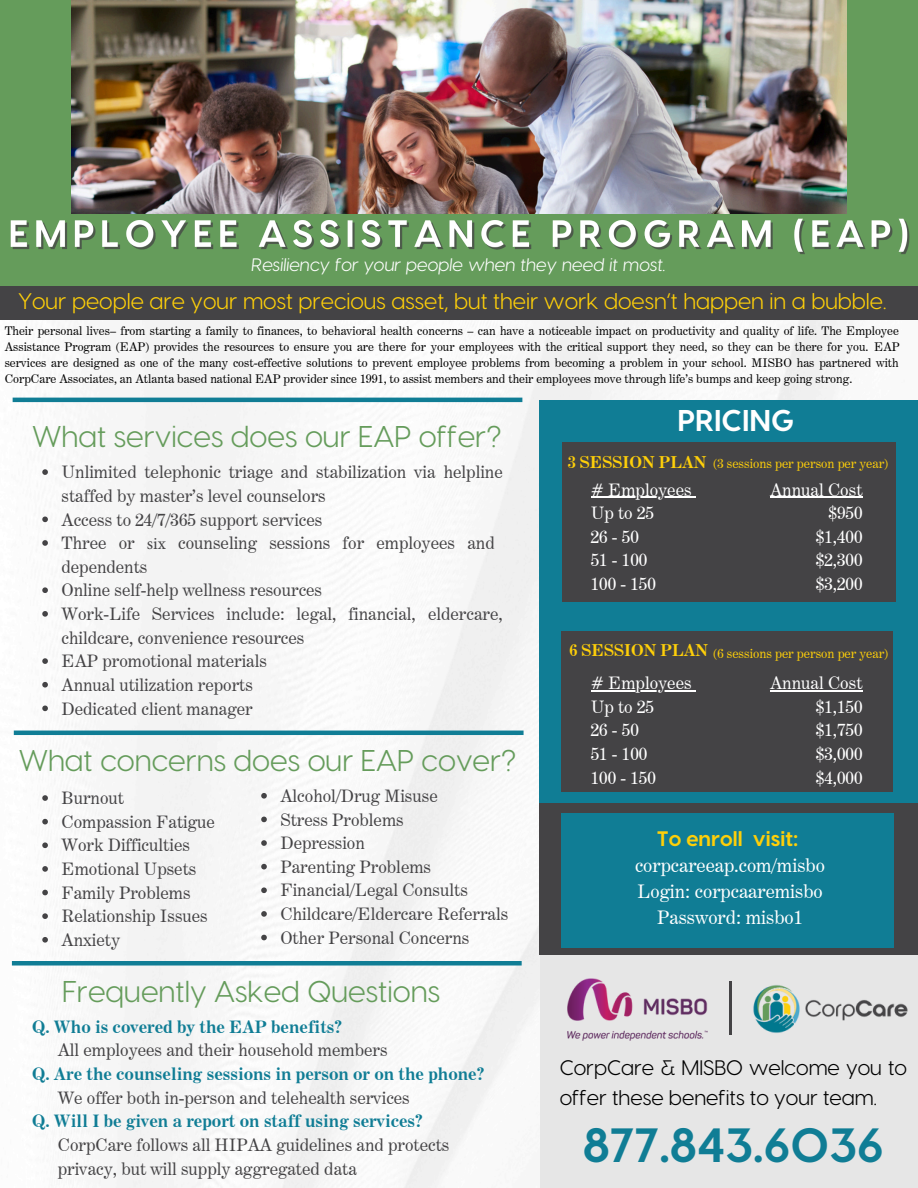
<style>
.page{position:relative;width:918px;height:1188px;background:#fff}
.page>*{position:absolute;margin:0;border:0;box-sizing:border-box;transform-origin:0 0}
.t1{font:54px "Visby CF";color:#444345}
.t2{font:700 48px "Visby CF";color:#107d95}
.t3{font:30px "Visby CF";color:#659c5b}
.t4{font:700 30px "Visby CF";color:#fff}
.t5{font:22.5px "Visby CF";color:#fecf09}
.t6{font:21px/29.2px "Visby CF";color:#000}
.t7{font:700 21px "Visby CF";color:#fecf09}
.t8{font:18.75px/25.8px "Century Expanded BT";color:#fff;text-align:center}
.t9{font:italic 18px "Visby CF";color:#fff}
.t10{font:17.25px/23.7px "Century Expanded BT";color:#444345}
.t11{font:17.25px/23.7px "Century Expanded BT";color:#fff}
.t12{font:700 17.25px "Century Expanded BT";color:#107d95}
.t13{font:700 16.5px "Century Expanded BT";color:#fecf09}
.t14{font:12.75px "Century Expanded BT";color:#fecf09}
.t15{font:12px/16px "Century Expanded BT";color:#000;text-align:justify}
.s1{font-family:"Minion Pro"}
</style>
<div class="page">
<img style="left:11px;top:288px;width:907px;height:900px">
<div style="left:0;top:0;width:918px;height:288px;background:#659c5b"></div>
<div style="left:540px;top:758px;width:378px;height:197px;background:#444345"></div>
<div style="left:540px;top:955px;width:378px;height:233px;background:#e6e6e6"></div>
<div style="left:540px;top:400px;width:378px;height:403px;background:#107d95"></div>
<div style="left:12px;top:961px;width:510px;height:5px;background:#107d95"></div>
<hr style="left:14px;top:731px;width:510px;height:4px;background:#107d95">
<div style="left:562px;top:442px;width:334px;height:160px;background:#444345"></div>
<div style="left:561px;top:631px;width:332px;height:161px;background:#444345"></div>
<div style="left:562px;top:813px;width:332px;height:134px;background:#107d95"></div>
<img style="left:71px;top:0;width:775px;height:209px">
<div style="left:0;top:286px;width:917px;height:34px;background:#444345"></div>
<hr style="left:13px;top:398px;width:509px;height:4px;background:#107d95">
<img style="left:568px;top:978px;width:139px;height:62px">
<img style="left:753px;top:985px;width:155px;height:48px">
<svg style="left:261px;top:793px;width:6px;height:6px"></svg>
<svg style="left:261px;top:817px;width:6px;height:5px"></svg>
<svg style="left:261px;top:840px;width:6px;height:6px"></svg>
<svg style="left:261px;top:864px;width:6px;height:5px"></svg>
<svg style="left:261px;top:887px;width:6px;height:6px"></svg>
<svg style="left:261px;top:911px;width:6px;height:6px"></svg>
<svg style="left:261px;top:935px;width:6px;height:5px"></svg>
<svg style="left:42px;top:795px;width:6px;height:6px"></svg>
<svg style="left:42px;top:819px;width:6px;height:5px"></svg>
<svg style="left:42px;top:842px;width:6px;height:6px"></svg>
<svg style="left:42px;top:866px;width:6px;height:6px"></svg>
<svg style="left:42px;top:890px;width:6px;height:5px"></svg>
<svg style="left:42px;top:913px;width:6px;height:6px"></svg>
<svg style="left:42px;top:937px;width:6px;height:6px"></svg>
<img style="left:10px;top:209px;width:900px;height:45px">
<svg style="left:42px;top:469px;width:6px;height:6px"></svg>
<svg style="left:42px;top:517px;width:6px;height:5px"></svg>
<svg style="left:42px;top:540px;width:6px;height:6px"></svg>
<svg style="left:42px;top:587px;width:6px;height:6px"></svg>
<svg style="left:42px;top:611px;width:6px;height:6px"></svg>
<svg style="left:42px;top:658px;width:6px;height:6px"></svg>
<svg style="left:42px;top:682px;width:6px;height:6px"></svg>
<svg style="left:42px;top:706px;width:6px;height:5px"></svg>
<hr style="left:591px;top:497px;width:101px;height:1px;background:#fff">
<hr style="left:770px;top:497px;width:93px;height:1px;background:#fff">
<hr style="left:591px;top:690px;width:101px;height:1px;background:#fff">
<hr style="left:770px;top:690px;width:93px;height:1px;background:#fff">
<p class="t9" style="left:252px;top:253px;width:416px">Resiliency for your people when they need it most.</p>
<h6 class="t5" style="left:18px;top:286px;width:870px">Your people are your most precious asset, but their work doesn’t happen in a bubble.</h6>
<h6 class="t15" style="left:5px;top:323px;width:897px">Their personal lives– from starting a family to finances, to behavioral health concerns – can have a noticeable impact on productivity and quality of life. The Employee Assistance Program (EAP) provides the resources to ensure you are there for your employees with the critical support they need, so they can be there for you. EAP services are designed as one of the many cost-effective solutions to prevent employee problems from becoming a problem in your school. MISBO has partnered with CorpCare Associates, an Atlanta based national EAP provider since 1991, to assist members and their employees move through life’s bumps and keep going strong.</h6>
<p class="t3" style="left:32px;top:417px;width:471px">What services does our EAP offer?</p>
<p class="t10" style="left:61px;top:460px;width:443px">Unlimited telephonic triage and stabilization via helpline staffed by master’s level counselors<br>Access to 24/7/365 support services<br>Three or <span class="s1">six</span> counseling sessions for employees and dependents<br>Online self-help wellness resources<br>Work-Life Services include: legal, financial, eldercare, childcare, convenience resources<br>EAP promotional materials<br>Annual utilization reports<br>Dedicated client manager</p>
<p class="t3" style="left:19px;top:741px;width:499px">What concerns does our EAP cover?</p>
<h6 class="t10" style="left:61px;top:786px;width:64px">Burnout</h6>
<p class="t10" style="left:61px;top:810px;width:155px">Compassion Fatigue</p>
<h4 class="t10" style="left:61px;top:833px;width:130px">Work Difficulties</h4>
<p class="t10" style="left:61px;top:857px;width:136px">Emotional Upsets</p>
<p class="t10" style="left:61px;top:881px;width:131px">Family Problems</p>
<p class="t10" style="left:61px;top:904px;width:148px">Relationship Issues</p>
<p class="t10" style="left:61px;top:928px;width:60px">Anxiety</p>
<h3 class="t10" style="left:280px;top:784px;width:159px">Alcohol/Drug Misuse</h3>
<p class="t10" style="left:280px;top:807px;width:125px">Stress Problems</p>
<h6 class="t10" style="left:280px;top:831px;width:86px">Depression</h6>
<h6 class="t10" style="left:280px;top:855px;width:152px">Parenting Problems</h6>
<p class="t10" style="left:280px;top:878px;width:189px">Financial/Legal Consults</p>
<p class="t10" style="left:280px;top:902px;width:229px">Childcare/Eldercare Referrals</p>
<h6 class="t10" style="left:280px;top:926px;width:190px">Other Personal Concerns</h6>
<p class="t3" style="left:62px;top:972px;width:380px">Frequently Asked Questions</p>
<p class="t12" style="left:32px;top:1016px;width:312px">Q. Who is covered by the EAP benefits?</p>
<p class="t10" style="left:58px;top:1038px;width:331px">All employees and their household members</p>
<p class="t12" style="left:32px;top:1063px;width:454px">Q. Are the counseling sessions in person or on the phone?</p>
<p class="t10" style="left:58px;top:1086px;width:354px">We offer both in-person and telehealth services</p>
<p class="t12" style="left:32px;top:1110px;width:392px">Q. Will I be given a report on staff using services?</p>
<p class="t10" style="left:58px;top:1133px;width:393px">CorpCare follows all HIPAA guidelines and protects</p>
<p class="t10" style="left:58px;top:1156px;width:301px">privacy, but will supply aggregated data</p>
<p class="t4" style="left:677px;top:400px;width:118px">PRICING</p>
<p class="t13" style="left:568px;top:452px;width:140px">3 SESSION PLAN</p>
<p class="t11" style="left:591px;top:477px;width:102px"># Employees<br>Up to 25<br>26 - 50<br>51 - 100<br>100 - 150</p>
<p class="t11" style="left:770px;top:477px;width:94px;text-align:right">Annual Cost $950<br>$1,400 $2,300 $3,200</p>
<h4 class="t14" style="left:713px;top:456px;width:177px">(3 sessions per person per year)</h4>
<p class="t13" style="left:569px;top:640px;width:140px">6 SESSION PLAN</p>
<h6 class="t14" style="left:713px;top:646px;width:177px">(6 sessions per person per year)</h6>
<h5 class="t11" style="left:591px;top:671px;width:102px"># Employees<br>Up to 25<br>26 - 50<br>51 - 100<br>100 - 150</h5>
<h1 class="t11" style="left:816px;top:671px;width:48px;text-align:justify;text-indent:-46px">Annual Cost $1,150 $1,750 $3,000 $4,000</h1>
<p class="t7" style="left:657px;top:825px;width:143px">To enroll visit:</p>
<p class="t8" style="left:635px;top:853px;width:191px">corpcareeap.com/misbo<br>Login: corpcaaremisbo<br>Password: misbo1</p>
<p class="t1" style="left:725px;top:970px;width:13px">|</p>
<p class="t6" style="left:560px;top:1052px;width:349px">CorpCare &amp; MISBO welcome you to offer these benefits to your team.</p>
<p class="t2" style="left:583px;top:1113px;width:302px">877.843.6036</p>
</div>
